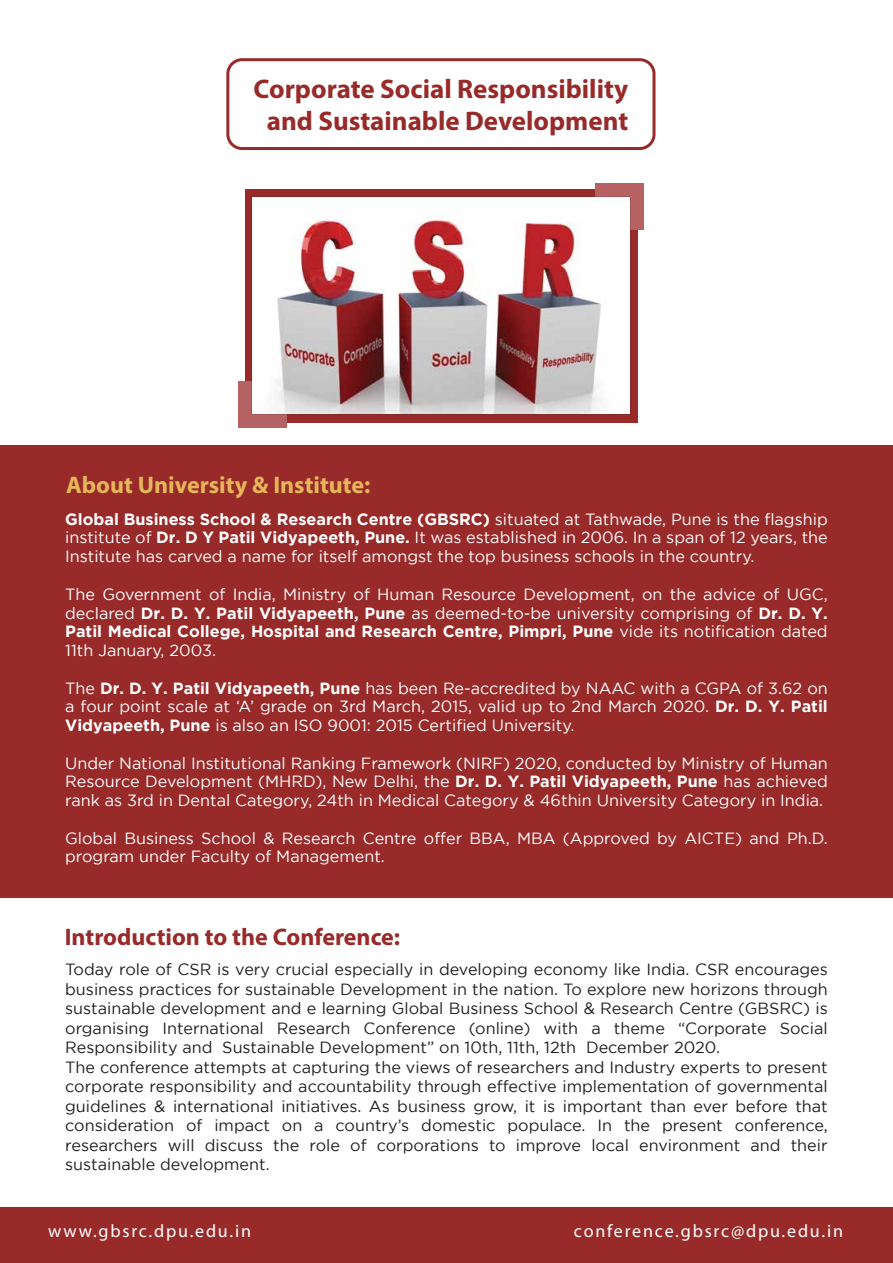
<style>
.page{position:relative;width:893px;height:1263px;background:#fff}
.page>*{position:absolute;margin:0;border:0;box-sizing:border-box;transform-origin:0 0}
.t1{font:700 27px/31.8px "Myriad Pro";color:#982a2a;text-align:center}
.t2{font:700 24px "Myriad Pro";color:#982a2a}
.t3{font:700 24px "Myriad Pro";color:#e5b65a}
.t4{font:18px "Myriad Pro";letter-spacing:.1em;color:#fff}
.t5{font:16.2px/18.8px "Gotham";color:#fff;text-align:justify}
.t6{font:16.2px/19.5px "Gotham";color:#231f20}
.s1{font-weight:700}
</style>
<div class="page">
<div style="left:0;top:445px;width:893px;height:452px;background:#982a2a"></div>
<div style="left:226px;top:58px;width:429px;height:92px;border:3px solid #982a2a;border-radius:14px"></div>
<div style="left:245px;top:189px;width:393px;height:233px;background:#982a2a"></div>
<div style="left:595px;top:183px;width:48px;height:47px;background:#b76262"></div>
<div style="left:238px;top:382px;width:49px;height:46px;background:#b76262"></div>
<img style="left:252px;top:197px;width:379px;height:217px">
<div style="left:0;top:1207px;width:893px;height:56px;background:#982a2a"></div>
<h1 class="t1" style="left:254px;top:73px;width:376px">Corporate Social Responsibility and Sustainable Development</h1>
<h2 class="t3" style="left:66px;top:469px;width:306px">About University &amp; Institute:</h2>
<p class="t5" style="left:65px;top:509px;width:764px"><span class="s1">Global Business School &amp; Research Centre (GBSRC)</span> situated at Tathwade, Pune is the flagship institute of <span class="s1">Dr. D Y Patil Vidyapeeth, Pune.</span> It was established in 2006. In a span of 12 years, the Institute has carved a name for itself amongst the top business schools in the country.</p>
<p class="t5" style="left:65px;top:584px;width:764px">The Government of India, Ministry of Human Resource Development, on the advice of UGC, declared <span class="s1">Dr. D. Y. Patil Vidyapeeth, Pune</span> as deemed-to-be university comprising of <span class="s1">Dr. D. Y.<br>Patil Medical College, Hospital and Research Centre, Pimpri, Pune</span> vide its notification dated 11th January, 2003.</p>
<p class="t5" style="left:65px;top:678px;width:764px">The <span class="s1">Dr. D. Y. Patil Vidyapeeth, Pune</span> has been Re-accredited by NAAC with a CGPA of 3.62 on a four point scale at ‘A’ grade on 3rd March, 2015, valid up to 2nd March 2020. <span class="s1">Dr. D. Y. Patil Vidyapeeth, Pune</span> is also an ISO 9001: 2015 Certified University.</p>
<p class="t5" style="left:65px;top:753px;width:764px">Under National Institutional Ranking Framework (NIRF) 2020, conducted by Ministry of Human Resource Development (MHRD), New Delhi, the <span class="s1">Dr. D. Y. Patil Vidyapeeth, Pune</span> has achieved rank as 3rd in Dental Category, 24th in Medical Category &amp; 46thin University Category in India.</p>
<p class="t5" style="left:65px;top:828px;width:764px">Global Business School &amp; Research Centre offer BBA, MBA (Approved by AICTE) and Ph.D. program under Faculty of Management.</p>
<h2 class="t2" style="left:65px;top:921px;width:337px">Introduction to the Conference:</h2>
<p class="t6" style="left:65px;top:959px;width:764px">Today role of CSR is very crucial especially in developing economy like India. CSR encourages business practices for sustainable Development in the nation. To explore new horizons through sustainable development and e learning Global Business School &amp; Research Centre (GBSRC) is organising International Research Conference (online) with a theme “Corporate Social Responsibility and Sustainable Development” on 10th, 11th, 12th December 2020.<br>The conference attempts at capturing the views of researchers and Industry experts to present corporate responsibility and accountability through effective implementation of governmental guidelines &amp; international initiatives. As business grow, it is important than ever before that consideration of impact on a country’s domestic populace. In the present conference, researchers will discuss the role of corporations to improve local environment and their sustainable development.</p>
<p class="t4" style="left:48px;top:1220px;width:204px">www.gbsrc.dpu.edu.in</p>
<p class="t4" style="left:574px;top:1220px;width:271px">conference.gbsrc@dpu.edu.in</p>
</div>
